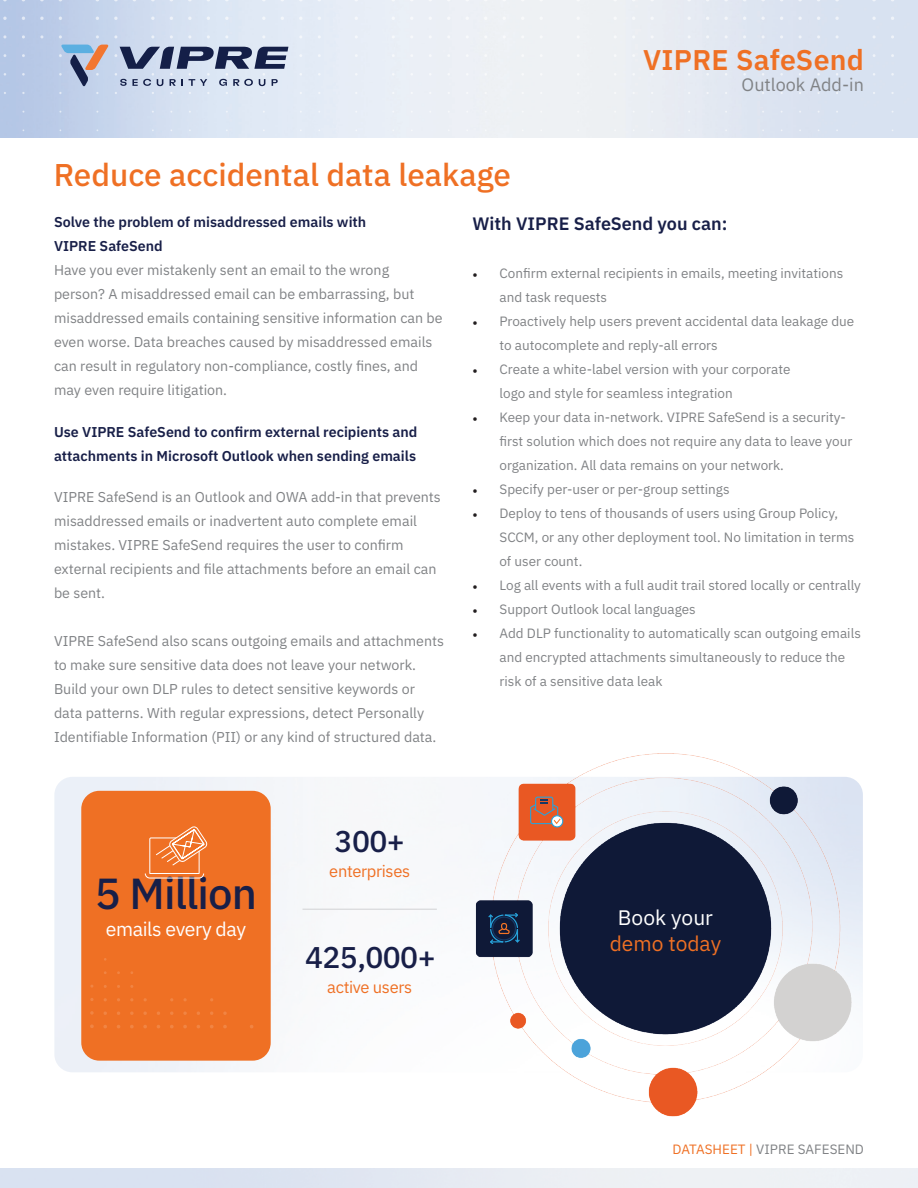
<style>
.page{position:relative;width:918px;height:1188px;background:#fff}
.page>*{position:absolute;margin:0;border:0;box-sizing:border-box;transform-origin:0 0}
.t1{font:500 43.5px "IBM Plex Sans";letter-spacing:-.02em;color:#181f48}
.t2{font:500 31.5px "IBM Plex Sans";color:#ef7024}
.t3{font:500 30px "IBM Plex Sans";letter-spacing:-.02em;color:#181f48}
.t4{font:600 28.5px "IBM Plex Sans";letter-spacing:.01em;color:#ef7024}
.t5{font:21px "IBM Plex Sans";color:#ef7024}
.t6{font:21px "IBM Plex Sans";color:#fff}
.t7{font:19.5px "IBM Plex Sans";letter-spacing:-.02em;color:#fff}
.t8{font:600 18px "IBM Plex Sans";color:#181f48}
.t9{font:18px "IBM Plex Sans";color:#808285}
.t10{font:16.5px "IBM Plex Sans";letter-spacing:-.02em;color:#ef7024}
.t11{font:14.25px/24px "IBM Plex Sans";color:#808285}
.t12{font:600 14.25px/24px "IBM Plex Sans";color:#181f48}
.t13{font:13.5px/24px "IBM Plex Sans";color:#808285}
.s1{font-family:"Adelle Sans Devanagari"}
.s2{font-family:"Minion Pro";color:#231f20}
.s3{color:#ef7024}
</style>
<div class="page">
<img style="left:1px;top:0;width:913px;height:137px">
<svg style="left:120px;top:79px;width:31px;height:7px"></svg>
<svg style="left:157px;top:79px;width:6px;height:7px"></svg>
<svg style="left:170px;top:79px;width:6px;height:7px"></svg>
<svg style="left:189px;top:79px;width:18px;height:7px"></svg>
<svg style="left:219px;top:79px;width:8px;height:7px"></svg>
<svg style="left:233px;top:79px;width:20px;height:7px"></svg>
<svg style="left:259px;top:79px;width:6px;height:7px"></svg>
<svg style="left:272px;top:79px;width:6px;height:7px"></svg>
<svg style="left:61px;top:45px;width:48px;height:41px;background:#a5abbd"></svg>
<svg style="left:120px;top:47px;width:168px;height:22px;background:#65708f"></svg>
<img style="left:469px;top:753px;width:389px;height:364px">
<div style="left:81px;top:791px;width:190px;height:270px;background:#ef7024;border-radius:18px"></div>
<img style="left:90px;top:959px;width:164px;height:70px">
<hr style="left:303px;top:909px;width:134px;height:1px;background:#d1d2d4">
<svg style="left:145px;top:826px;width:63px;height:53px"></svg>
<svg style="left:487px;top:914px;width:34px;height:29px"></svg>
<svg style="left:552px;top:816px;width:11px;height:11px"></svg>
<div style="left:551px;top:815px;width:12px;height:13px;border:1px solid #27a3dc;border-radius:50%"></div>
<svg style="left:530px;top:797px;width:31px;height:27px"></svg>
<h3 class="t4" style="left:643px;top:38px;width:222px">VIPRE SafeSend</h3>
<h3 class="t9" style="left:742px;top:71px;width:124px">Outlook Add-in</h3>
<h2 class="t2" style="left:54px;top:150px;width:459px">Reduce accidental data leakage</h2>
<p class="t12" style="left:54px;top:209px;width:314px">Solve the problem of misaddressed emails with<br>VIPRE SafeSend</p>
<p class="t11" style="left:54px;top:257px;width:390px">Have you ever mistakenly sent an email to the wrong person? A misaddressed email can be embarrassing, but misaddressed emails containing sensitive information can be even worse. Data breaches caused by misaddressed emails can result in regulatory non-compliance, costly fines, and may even require litigation.</p>
<p class="t12" style="left:54px;top:419px;width:365px">Use VIPRE SafeSend to confirm external recipients and attachments in Microsoft Outlook when sending emails</p>
<p class="t11" style="left:54px;top:483px;width:388px">VIPRE SafeSend is an Outlook and OWA add-in that prevents misaddressed emails or inadvertent auto complete email mistakes. VIPRE SafeSend requires the user to confirm external recipients and file attachments before an email can be sent.</p>
<p class="t11" style="left:54px;top:627px;width:392px">VIPRE SafeSend also scans outgoing emails and attachments to make sure sensitive data does not leave your network.<br>Build your own DLP rules to detect sensitive keywords or data patterns. With regular expressions, detect Personally Identifiable Informatio<span class="s1">n</span> (PII) or any kind of structured data.</p>
<h3 class="t8" style="left:472px;top:210px;width:256px">With VIPRE SafeSend you can:</h3>
<p class="t13" style="left:500px;top:260px;width:345px;text-indent:-27px"><span class="s2">•</span> Confirm external recipients in emails, meeting invitations and task requests</p>
<p class="t13" style="left:500px;top:308px;width:356px;text-indent:-27px"><span class="s2">•</span> Proactively help users prevent accidental data leakage due to autocomplete and reply-all errors</p>
<p class="t13" style="left:500px;top:356px;width:293px;text-indent:-27px"><span class="s2">•</span> Create a white-label version with your corporate logo and style for seamless integration</p>
<p class="t13" style="left:500px;top:404px;width:354px;text-indent:-27px"><span class="s2">•</span> Keep your data in-network. VIPRE SafeSend is a security&shy;first solution which does not require any data to leave your organization. All data remains on your network.</p>
<p class="t13" style="left:472px;top:476px;width:259px"><span class="s2">•</span> Specify per-user or per-group settings</p>
<p class="t13" style="left:500px;top:500px;width:357px;text-indent:-27px"><span class="s2">•</span> Deploy to tens of thousands of users using Group Policy,<br>SCCM, or any other deployment tool. No limitation in terms of user count.</p>
<p class="t13" style="left:472px;top:572px;width:390px"><span class="s2">•</span> Log all events with a full audit trail stored locally or centrally</p>
<p class="t13" style="left:472px;top:596px;width:225px"><span class="s2">•</span> Support Outlook local languages</p>
<p class="t13" style="left:500px;top:620px;width:363px;text-indent:-27px"><span class="s2">•</span> Add DLP functionality to automatically scan outgoing emails and encrypted attachments simultaneously to reduce the risk of a sensitive data leak</p>
<h1 class="t1" style="left:95px;top:860px;width:164px">5 Million</h1>
<h3 class="t7" style="left:106px;top:915px;width:142px">emails every day</h3>
<h3 class="t3" style="left:335px;top:819px;width:72px">300+</h3>
<p class="t10" style="left:329px;top:859px;width:82px">enterprises</p>
<h3 class="t3" style="left:305px;top:934px;width:132px">425,000+</h3>
<p class="t10" style="left:327px;top:975px;width:86px">active users</p>
<h3 class="t6" style="left:618px;top:902px;width:97px">Book your</h3>
<h3 class="t5" style="left:610px;top:927px;width:113px">demo today</h3>
<p class="t13" style="left:673px;top:1136px;width:193px"><span class="s3">DATASHEET |</span> VIPRE SAFESEND</p>
</div>
